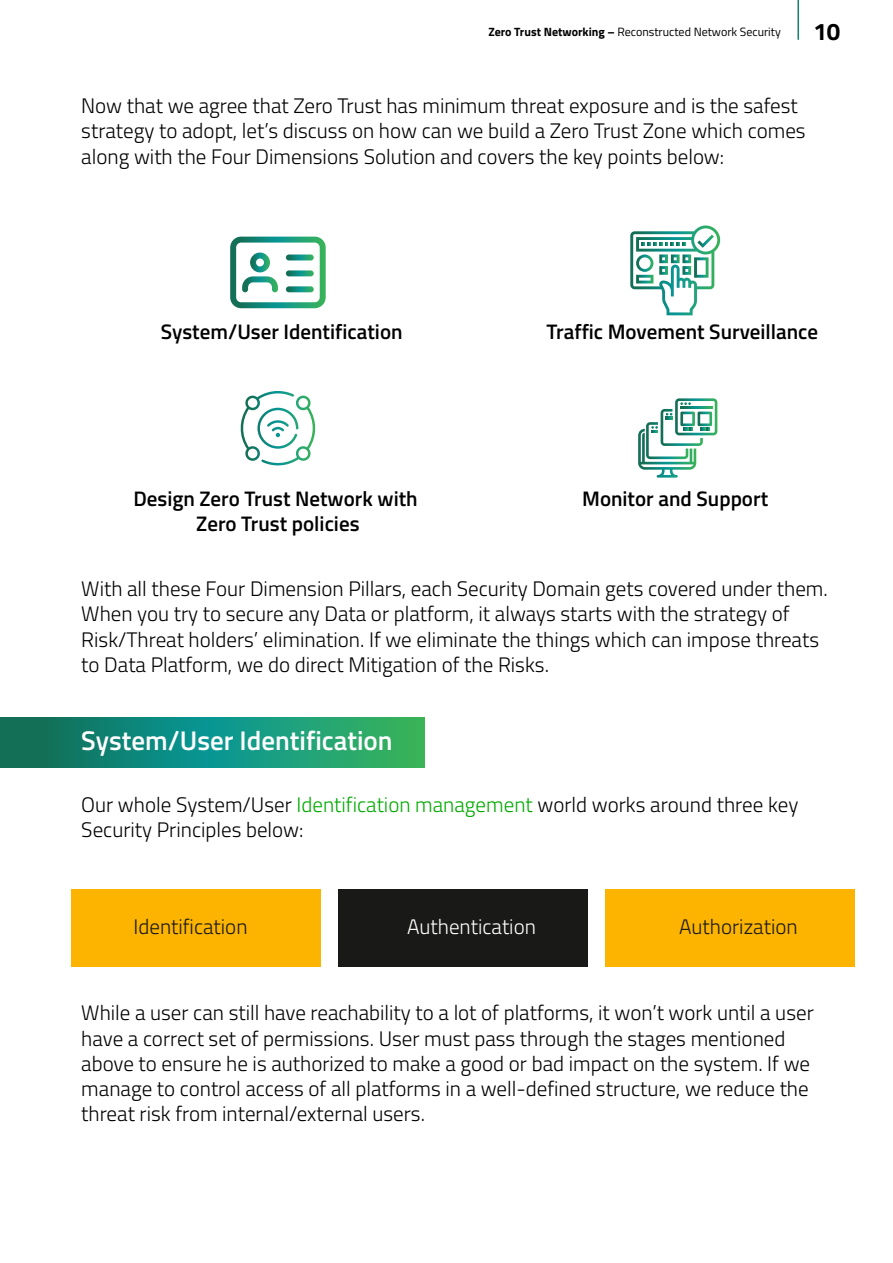
<style>
.page{position:relative;width:893px;height:1263px;background:#fff}
.page>*{position:absolute;margin:0;border:0;box-sizing:border-box;transform-origin:0 0}
.t1{font:600 27px "Titillium Web";color:#fff}
.t2{font:700 24px "Titillium Web";color:#000}
.t3{font:300 21px/25.2px "Titillium Web";color:#000}
.t4{font:600 21px/25.2px "Titillium Web";color:#000;text-align:center}
.t5{font:300 21px "Titillium Web";color:#191918}
.t6{font:300 21px "Titillium Web";color:#fff}
.t7{font:12px "Titillium Web";color:#000}
.s1{font-weight:700}
.s2{color:#0a0}
</style>
<div class="page">
<div style="left:72px;top:889px;width:249px;height:77px;background:#fcb400"></div>
<div style="left:339px;top:889px;width:249px;height:77px;background:#191918"></div>
<div style="left:606px;top:889px;width:249px;height:77px;background:#fcb400"></div>
<svg style="left:0;top:718px;width:424px;height:50px;background:#189272"></svg>
<svg style="left:230px;top:237px;width:96px;height:71px"></svg>
<svg style="left:286px;top:254px;width:28px;height:6px"></svg>
<svg style="left:286px;top:270px;width:28px;height:6px"></svg>
<svg style="left:286px;top:286px;width:28px;height:6px"></svg>
<svg style="left:630px;top:225px;width:90px;height:90px"></svg>
<svg style="left:240px;top:391px;width:76px;height:75px"></svg>
<svg style="left:638px;top:398px;width:79px;height:80px"></svg>
<p class="t7" style="left:488px;top:23px;width:294px"><span class="s1">Zero Trust Networking –</span> Reconstructed Network Security</p>
<p class="t2" style="left:813px;top:13px;width:28px">10</p>
<p class="t3" style="left:81px;top:92px;width:726px">Now that we agree that Zero Trust has minimum threat exposure and is the safest strategy to adopt, let’s discuss on how can we build a Zero Trust Zone which comes along with the Four Dimensions Solution and covers the key points below:</p>
<p class="t4" style="left:161px;top:318px;width:243px">System/User Identification</p>
<p class="t4" style="left:546px;top:318px;width:273px">Traffic Movement Surveillance</p>
<p class="t4" style="left:133px;top:485px;width:286px">Design Zero Trust Network with<br>Zero Trust policies</p>
<p class="t4" style="left:582px;top:485px;width:187px">Monitor and Support</p>
<p class="t3" style="left:81px;top:575px;width:748px">With all these Four Dimension Pillars, each Security Domain gets covered under them.<br>When you try to secure any Data or platform, it always starts with the strategy of Risk/Threat holders’ elimination. If we eliminate the things which can impose threats to Data Platform, we do direct Mitigation of the Risks.</p>
<p class="t1" style="left:81px;top:720px;width:313px">System/User Identification</p>
<p class="t3" style="left:81px;top:791px;width:719px">Our whole System/User <span class="s2">Identification management</span> world works around three key<br>Security Principles below:</p>
<p class="t5" style="left:134px;top:911px;width:115px">Identification</p>
<p class="t6" style="left:407px;top:911px;width:130px">Authentication</p>
<p class="t5" style="left:679px;top:911px;width:120px">Authorization</p>
<p class="t3" style="left:81px;top:999px;width:734px">While a user can still have reachability to a lot of platforms, it won’t work until a user have a correct set of permissions. User must pass through the stages mentioned above to ensure he is authorized to make a good or bad impact on the system. If we manage to control access of all platforms in a well-defined structure, we reduce the threat risk from internal/external users.</p>
</div>
